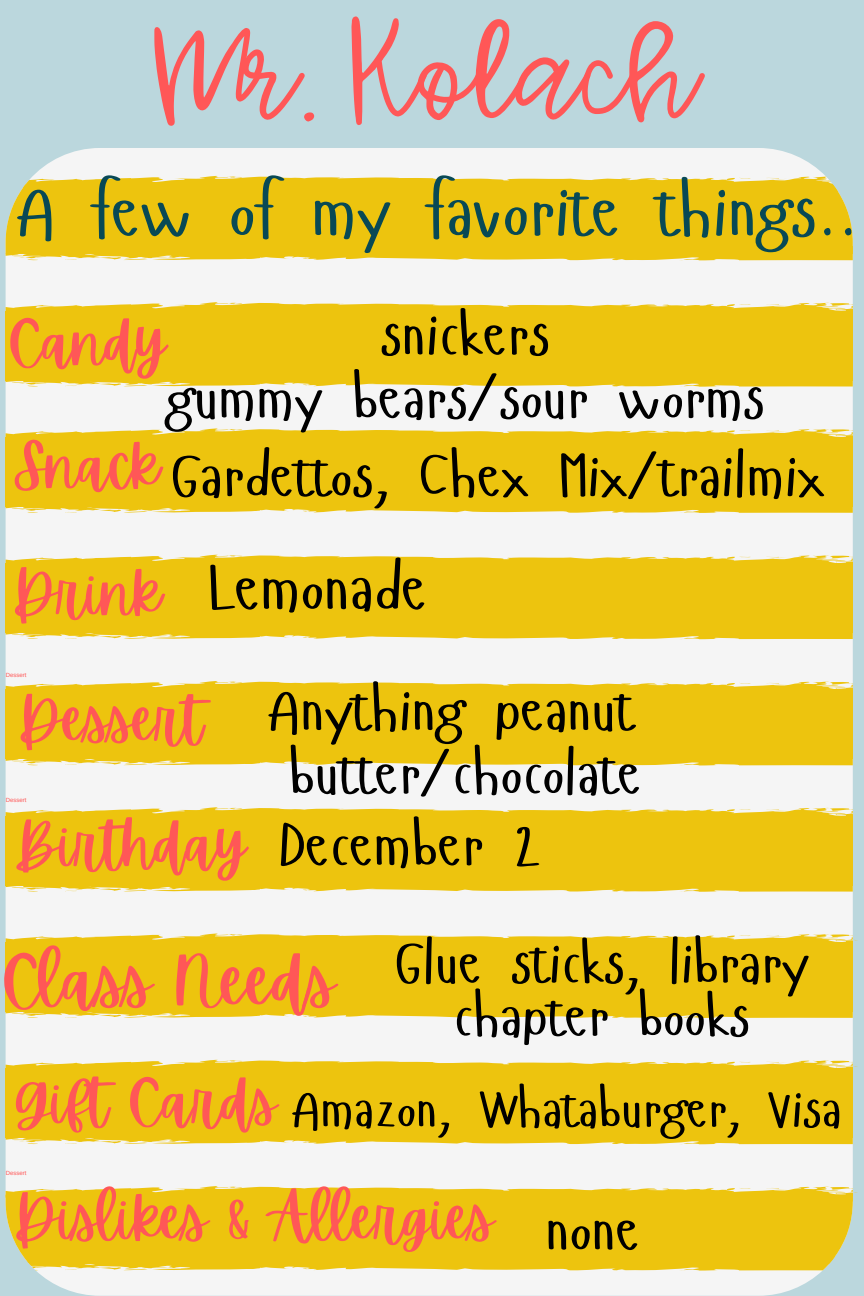
<style>
.page{position:relative;width:864px;height:1296px;background:#bbd7dd}
.page>*{position:absolute;margin:0;border:0;box-sizing:border-box;transform-origin:0 0}
.t1{font:300 129.8px "Jenthill";color:#ff5757}
.t2{font:72px "Hangyaboly";color:#084955}
.t3{font:68px "Apricots";color:#ff5757}
.t4{font:63.6px "Hangyaboly";color:#000}
.t5{font:60px "Hangyaboly";color:#000}
.t6{font:60px "Apricots";color:#ff5757}
.t7{font:58px/53.2px "Hangyaboly";color:#000;text-align:center}
.t8{font:52.95px "Hangyaboly";color:#000}
.t9{font:6px "Arimo";color:#ff5757}
</style>
<div class="page">
<div style="left:6px;top:148px;width:847px;height:1148px;background:#f5f5f5"></div>
<svg style="left:6px;top:1186px;width:847px;height:85px;background:#ecc61d"></svg>
<svg style="left:32px;top:1259px;width:45px;height:12px"></svg>
<svg style="left:91px;top:1259px;width:59px;height:11px"></svg>
<svg style="left:300px;top:1268px;width:13px;height:2px"></svg>
<svg style="left:272px;top:1259px;width:26px;height:1px"></svg>
<svg style="left:523px;top:1256px;width:21px;height:3px"></svg>
<svg style="left:830px;top:1187px;width:28px;height:8px"></svg>
<svg style="left:766px;top:1188px;width:21px;height:2px"></svg>
<svg style="left:739px;top:1188px;width:12px;height:1px"></svg>
<svg style="left:625px;top:1201px;width:27px;height:2px"></svg>
<svg style="left:414px;top:1199px;width:35px;height:2px"></svg>
<div style="left:6px;top:1060px;width:847px;height:84px;background:#edc40e"></div>
<svg style="left:19px;top:1133px;width:58px;height:12px"></svg>
<svg style="left:91px;top:1133px;width:59px;height:11px"></svg>
<svg style="left:300px;top:1142px;width:13px;height:1px"></svg>
<svg style="left:272px;top:1133px;width:26px;height:1px"></svg>
<svg style="left:523px;top:1130px;width:21px;height:3px"></svg>
<svg style="left:830px;top:1061px;width:28px;height:7px"></svg>
<svg style="left:766px;top:1062px;width:21px;height:2px"></svg>
<svg style="left:739px;top:1062px;width:12px;height:1px"></svg>
<svg style="left:625px;top:1075px;width:27px;height:1px"></svg>
<svg style="left:414px;top:1073px;width:35px;height:2px"></svg>
<div style="left:6px;top:933px;width:847px;height:85px;background:#edc40e"></div>
<svg style="left:19px;top:1007px;width:58px;height:11px"></svg>
<svg style="left:91px;top:1006px;width:59px;height:12px"></svg>
<svg style="left:272px;top:1006px;width:41px;height:11px"></svg>
<svg style="left:523px;top:1003px;width:21px;height:4px"></svg>
<svg style="left:830px;top:934px;width:28px;height:8px"></svg>
<svg style="left:766px;top:935px;width:21px;height:3px"></svg>
<svg style="left:739px;top:935px;width:12px;height:1px"></svg>
<svg style="left:625px;top:948px;width:27px;height:2px"></svg>
<svg style="left:414px;top:946px;width:35px;height:3px"></svg>
<div style="left:6px;top:807px;width:847px;height:85px;background:#edc40e"></div>
<svg style="left:19px;top:881px;width:58px;height:11px"></svg>
<svg style="left:91px;top:880px;width:59px;height:11px"></svg>
<svg style="left:272px;top:880px;width:41px;height:11px"></svg>
<svg style="left:523px;top:877px;width:21px;height:4px"></svg>
<svg style="left:830px;top:808px;width:23px;height:8px"></svg>
<svg style="left:766px;top:809px;width:21px;height:2px"></svg>
<svg style="left:739px;top:809px;width:12px;height:1px"></svg>
<svg style="left:625px;top:822px;width:27px;height:2px"></svg>
<svg style="left:414px;top:820px;width:35px;height:2px"></svg>
<div style="left:6px;top:681px;width:847px;height:84px;background:#edc40e"></div>
<svg style="left:19px;top:754px;width:58px;height:12px"></svg>
<svg style="left:91px;top:754px;width:59px;height:11px"></svg>
<svg style="left:300px;top:763px;width:13px;height:2px"></svg>
<svg style="left:272px;top:754px;width:26px;height:1px"></svg>
<svg style="left:523px;top:751px;width:21px;height:3px"></svg>
<svg style="left:830px;top:682px;width:23px;height:8px"></svg>
<svg style="left:766px;top:683px;width:21px;height:2px"></svg>
<svg style="left:739px;top:683px;width:12px;height:1px"></svg>
<svg style="left:625px;top:696px;width:27px;height:1px"></svg>
<svg style="left:414px;top:694px;width:35px;height:2px"></svg>
<div style="left:6px;top:555px;width:847px;height:84px;background:#edc40e"></div>
<svg style="left:19px;top:628px;width:58px;height:11px"></svg>
<svg style="left:91px;top:628px;width:59px;height:11px"></svg>
<svg style="left:300px;top:637px;width:13px;height:1px"></svg>
<svg style="left:272px;top:628px;width:26px;height:1px"></svg>
<svg style="left:523px;top:625px;width:21px;height:3px"></svg>
<svg style="left:830px;top:556px;width:23px;height:7px"></svg>
<svg style="left:766px;top:557px;width:21px;height:2px"></svg>
<svg style="left:739px;top:557px;width:12px;height:1px"></svg>
<svg style="left:625px;top:570px;width:27px;height:1px"></svg>
<svg style="left:414px;top:568px;width:35px;height:2px"></svg>
<div style="left:6px;top:428px;width:847px;height:85px;background:#edc40e"></div>
<svg style="left:19px;top:502px;width:58px;height:11px"></svg>
<svg style="left:91px;top:501px;width:59px;height:12px"></svg>
<svg style="left:272px;top:501px;width:41px;height:11px"></svg>
<svg style="left:523px;top:498px;width:21px;height:4px"></svg>
<svg style="left:830px;top:429px;width:23px;height:8px"></svg>
<svg style="left:766px;top:430px;width:21px;height:2px"></svg>
<svg style="left:739px;top:430px;width:12px;height:1px"></svg>
<svg style="left:625px;top:443px;width:27px;height:2px"></svg>
<svg style="left:414px;top:441px;width:35px;height:2px"></svg>
<div style="left:6px;top:302px;width:847px;height:85px;background:#edc40e"></div>
<svg style="left:19px;top:376px;width:58px;height:11px"></svg>
<svg style="left:91px;top:375px;width:59px;height:11px"></svg>
<svg style="left:300px;top:384px;width:13px;height:2px"></svg>
<svg style="left:272px;top:375px;width:26px;height:1px"></svg>
<svg style="left:523px;top:372px;width:21px;height:4px"></svg>
<svg style="left:830px;top:303px;width:23px;height:8px"></svg>
<svg style="left:766px;top:304px;width:21px;height:2px"></svg>
<svg style="left:739px;top:304px;width:12px;height:1px"></svg>
<svg style="left:625px;top:317px;width:27px;height:2px"></svg>
<svg style="left:414px;top:315px;width:35px;height:2px"></svg>
<svg style="left:6px;top:176px;width:847px;height:84px;background:#ecc61b"></svg>
<svg style="left:19px;top:249px;width:58px;height:12px"></svg>
<svg style="left:91px;top:249px;width:59px;height:11px"></svg>
<svg style="left:300px;top:258px;width:13px;height:1px"></svg>
<svg style="left:272px;top:249px;width:26px;height:1px"></svg>
<svg style="left:523px;top:246px;width:21px;height:3px"></svg>
<svg style="left:766px;top:178px;width:21px;height:2px"></svg>
<svg style="left:739px;top:178px;width:12px;height:1px"></svg>
<svg style="left:625px;top:191px;width:27px;height:1px"></svg>
<svg style="left:414px;top:189px;width:35px;height:2px"></svg>
<p class="t1" style="left:153px;top:-5px;width:549px">Mr. Kolach</p>
<p class="t2" style="left:15px;top:165px;width:845px">A few of my favorite things..</p>
<p class="t5" style="left:381px;top:296px;width:171px">snickers</p>
<p class="t5" style="left:166px;top:359px;width:600px">gummy bears/sour worms</p>
<p class="t6" style="left:7px;top:308px;width:160px">Candy</p>
<p class="t6" style="left:14px;top:431px;width:147px">Snack</p>
<p class="t5" style="left:171px;top:438px;width:656px">Gardettos, Chex Mix/trailmix</p>
<p class="t6" style="left:12px;top:558px;width:151px">Drink</p>
<p class="t4" style="left:209px;top:547px;width:220px">Lemonade</p>
<p class="t9" style="left:6px;top:671px;width:22px">Dessert</p>
<p class="t6" style="left:18px;top:685px;width:187px">Dessert</p>
<p class="t9" style="left:6px;top:797px;width:22px">Dessert</p>
<p class="t6" style="left:13px;top:810px;width:234px">Birthday</p>
<p class="t5" style="left:267px;top:672px;width:369px">Anything peanut</p>
<p class="t5" style="left:289px;top:735px;width:355px">butter/chocolate</p>
<p class="t5" style="left:279px;top:807px;width:263px">December 2</p>
<p class="t3" style="left:1px;top:942px;width:336px">Class Needs</p>
<p class="t7" style="left:395px;top:935px;width:415px">Glue sticks, library chapter books</p>
<p class="t6" style="left:13px;top:1068px;width:265px">Gift Cards</p>
<p class="t8" style="left:291px;top:1075px;width:553px">Amazon, Whataburger, Visa</p>
<p class="t9" style="left:6px;top:1170px;width:22px">Dessert</p>
<p class="t6" style="left:13px;top:1183px;width:482px">Dislikes &amp; Allergies</p>
<p class="t5" style="left:546px;top:1191px;width:96px">none</p>
</div>
